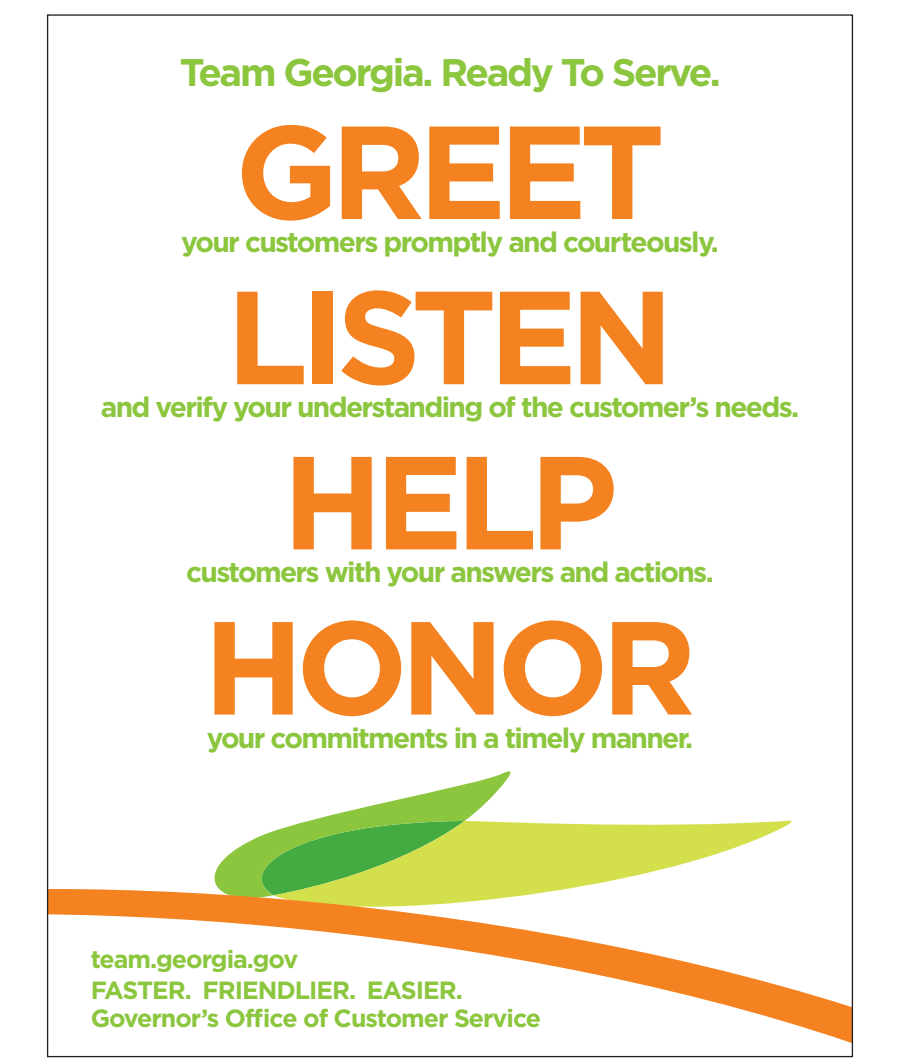
<style>
.page{position:relative;width:900px;height:1062px;background:#fff}
.page>*{position:absolute;margin:0;border:0;box-sizing:border-box;transform-origin:0 0}
.t1{font:700 132.2px/165.2px "Gotham";letter-spacing:-.06em;color:#f58220}
.t2{font:700 38.4px "Gotham";letter-spacing:-.06em;color:#8bc63e}
.t3{font:700 28px "Gotham";letter-spacing:-.06em;color:#8bc63e}
.t4{font:700 24.8px/31px "Gotham";letter-spacing:-.04em;color:#8bc63e}
</style>
<div class="page">
<svg style="left:514px;top:820px;width:278px;height:41px;fill:#d4df4c"></svg>
<svg style="left:222px;top:771px;width:292px;height:90px"></svg>
<svg style="left:49px;top:861px;width:802px;height:182px"></svg>
<h2 class="t2" style="left:180px;top:51px;width:542px">Team Georgia. Ready To Serve.</h2>
<h1 class="t1" style="left:226px;top:86px;width:449px">GREET<br>LISTEN</h1>
<p class="t3" style="left:101px;top:391px;width:700px">and verify your understanding of the customer’s needs.</p>
<h1 class="t1" style="left:282px;top:417px;width:337px">HELP</h1>
<p class="t3" style="left:186px;top:556px;width:529px">customers with your answers and actions.</p>
<h1 class="t1" style="left:203px;top:582px;width:495px">HONOR</h1>
<p class="t3" style="left:207px;top:722px;width:488px">your commitments in a timely manner.</p>
<p class="t3" style="left:181px;top:226px;width:539px">your customers promptly and courteously.</p>
<p class="t4" style="left:91px;top:943px;width:374px">team.georgia.gov<br>FASTER. FRIENDLIER. EASIER.</p>
<p class="t4" style="left:91px;top:1002px;width:452px">Governor’s Office of Customer Service</p>
</div>
